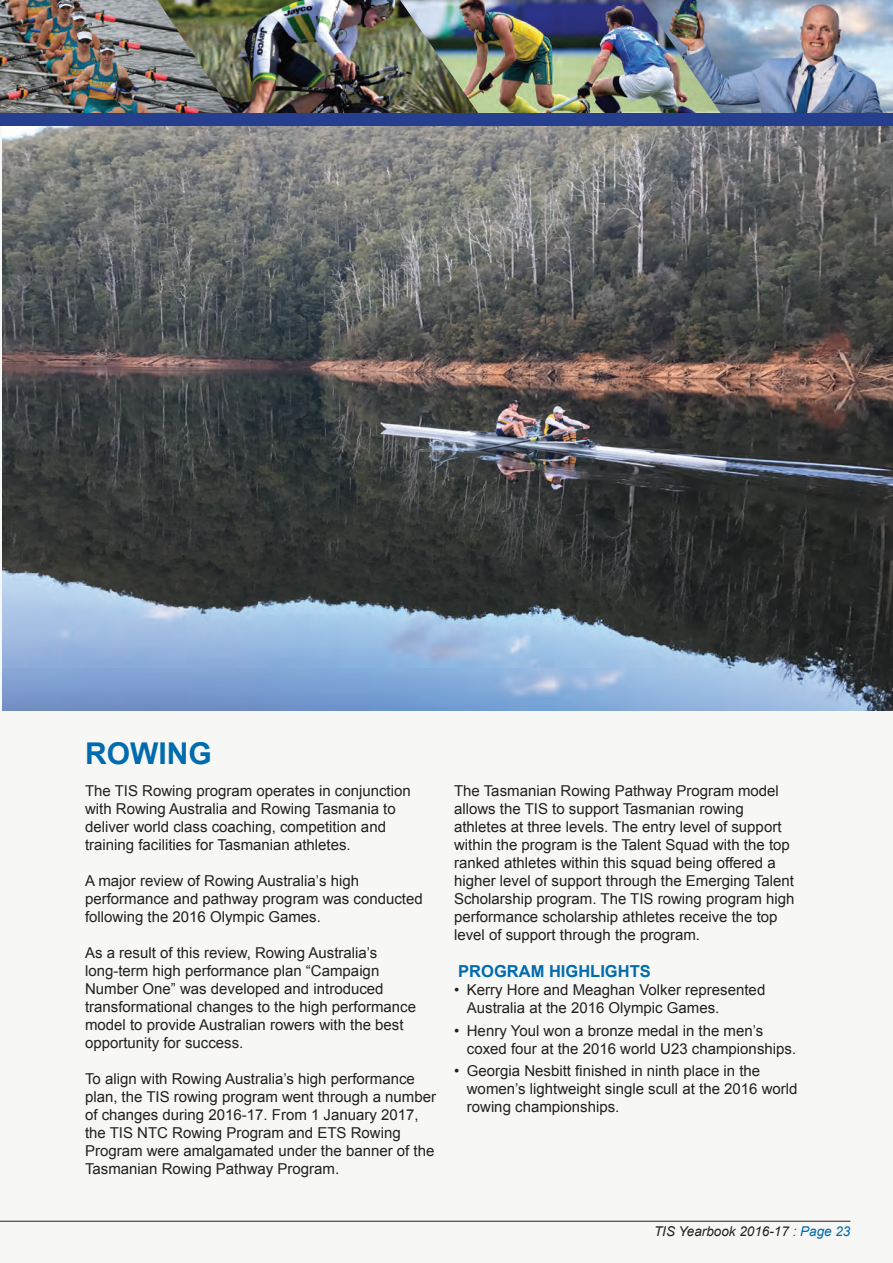
<style>
.page{position:relative;width:893px;height:1263px;background:#fff}
.page>*{position:absolute;margin:0;border:0;box-sizing:border-box;transform-origin:0 0}
.t1{font:700 30px "Arial";color:#006bad}
.t2{font:700 16.5px "Arial";color:#006bad}
.t3{font:15px/18px "Arial";color:#231f20}
.t4{font:italic 13.5px "Arial";color:#231f20}
.s1{color:#006bad}
</style>
<div class="page">
<div style="left:0;top:106px;width:893px;height:1157px;background:#f7f7f5"></div>
<hr style="left:0;top:1221px;width:850px;height:1px;background:#231f20">
<img style="left:2px;top:125px;width:891px;height:585px">
<img style="left:723px;top:0;width:170px;height:113px">
<img style="left:480px;top:0;width:243px;height:113px">
<img style="left:238px;top:0;width:242px;height:113px">
<img style="left:0;top:0;width:238px;height:113px">
<div style="left:0;top:113px;width:893px;height:12px;background:#253f8e"></div>
<h1 class="t1" style="left:85px;top:734px;width:128px">ROWING</h1>
<p class="t3" style="left:85px;top:781px;width:327px">The TIS Rowing program operates in conjunction with Rowing Australia and Rowing Tasmania to deliver world class coaching, competition and training facilities for Tasmanian athletes.</p>
<p class="t3" style="left:85px;top:871px;width:339px">A major review of Rowing Australia’s high performance and pathway program was conducted following the 2016 Olympic Games.</p>
<p class="t3" style="left:85px;top:943px;width:332px">As a result of this review, Rowing Australia’s long-term high performance plan “Campaign Number One” was developed and introduced transformational changes to the high performance model to provide Australian rowers with the best opportunity for success.</p>
<p class="t3" style="left:85px;top:1069px;width:352px">To align with Rowing Australia’s high performance plan, the TIS rowing program went through a number of changes during 2016-17. From 1 January 2017, the TIS NTC Rowing Program and ETS Rowing Program were amalgamated under the banner of the Tasmanian Rowing Pathway Program.</p>
<p class="t3" style="left:454px;top:781px;width:342px">The Tasmanian Rowing Pathway Program model allows the TIS to support Tasmanian rowing athletes at three levels. The entry level of support within the program is the Talent Squad with the top ranked athletes within this squad being offered a higher level of support through the Emerging Talent Scholarship program. The TIS rowing program high performance scholarship athletes receive the top level of support through the program.</p>
<p class="t2" style="left:458px;top:960px;width:194px">PROGRAM HIGHLIGHTS</p>
<p class="t3" style="left:467px;top:981px;width:300px;text-indent:-13px">• Kerry Hore and Meaghan Volker represented<br>Australia at the 2016 Olympic Games.</p>
<p class="t3" style="left:467px;top:1021px;width:331px;text-indent:-13px">• Henry Youl won a bronze medal in the men’s coxed four at the 2016 world U23 championships.</p>
<p class="t3" style="left:467px;top:1062px;width:332px;text-indent:-13px">• Georgia Nesbitt finished in ninth place in the women’s lightweight single scull at the 2016 world rowing championships.</p>
<p class="t4" style="left:654px;top:1222px;width:198px">TIS Yearbook 2016-17 <span class="s1">: Page 23</span></p>
</div>
